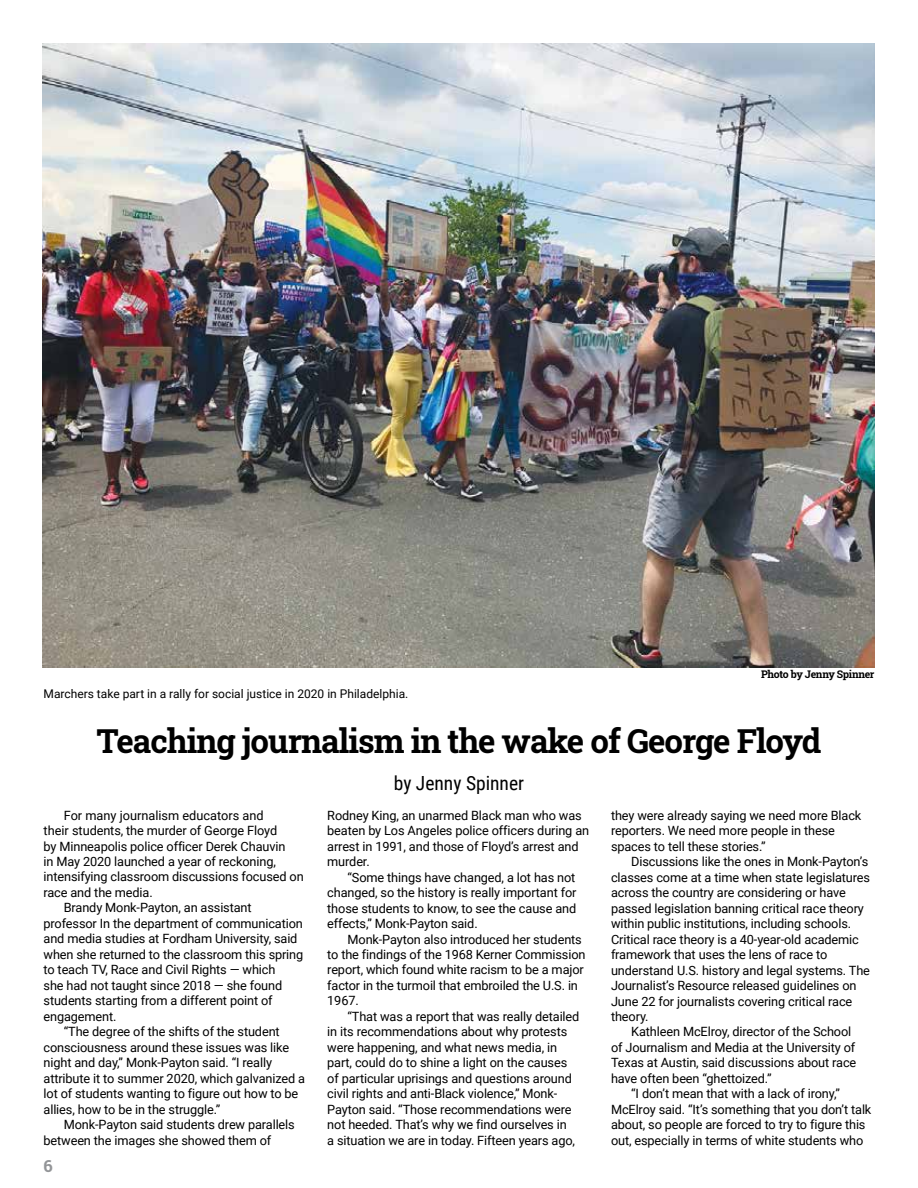
<style>
.page{position:relative;width:918px;height:1188px;background:#fff}
.page>*{position:absolute;margin:0;border:0;box-sizing:border-box;transform-origin:0 0}
.t1{font:33px "Roboto Slab";letter-spacing:-.03em;color:#000}
.t2{font:19.5px "Roboto Condensed";color:#000}
.t3{font:16.5px "Roboto Slab";color:#939598}
.t4{font:12.75px/15.5px "Roboto";letter-spacing:-.01em;color:#000}
.t5{font:12px "Roboto";color:#000}
.t6{font:10.5px "Roboto Slab";letter-spacing:-.03em;color:#000}
</style>
<div class="page">
<img style="left:43px;top:44px;width:831px;height:623px">
<p class="t5" style="left:44px;top:686px;width:366px">Marchers take part in a rally for social justice in 2020 in Philadelphia.</p>
<p class="t6" style="left:761px;top:667px;width:115px">Photo by Jenny Spinner</p>
<h1 class="t1" style="left:96px;top:719px;width:727px">Teaching journalism in the wake of George Floyd</h1>
<h2 class="t2" style="left:394px;top:770px;width:132px">by Jenny Spinner</h2>
<p class="t4" style="left:64px;top:807px;width:201px">For many journalism educators and</p>
<p class="t4" style="left:44px;top:822px;width:235px">their students, the murder of George Floyd</p>
<p class="t4" style="left:44px;top:838px;width:243px">by Minneapolis police officer Derek Chauvin</p>
<p class="t4" style="left:44px;top:853px;width:234px">in May 2020 launched a year of reckoning,</p>
<p class="t4" style="left:44px;top:869px;width:262px">intensifying classroom discussions focused on</p>
<p class="t4" style="left:44px;top:884px;width:111px">race and the media.</p>
<p class="t4" style="left:64px;top:900px;width:189px">Brandy Monk-Payton, an assistant</p>
<p class="t4" style="left:44px;top:915px;width:261px">professor In the department of communication</p>
<p class="t4" style="left:44px;top:931px;width:255px">and media studies at Fordham University, said</p>
<p class="t4" style="left:44px;top:946px;width:261px">when she returned to the classroom this spring</p>
<p class="t4" style="left:44px;top:962px;width:233px">to teach TV, Race and Civil Rights — which</p>
<p class="t4" style="left:44px;top:977px;width:240px">she had not taught since 2018 — she found</p>
<p class="t4" style="left:44px;top:993px;width:231px">students starting from a different point of</p>
<p class="t4" style="left:44px;top:1008px;width:75px">engagement.</p>
<p class="t4" style="left:64px;top:1024px;width:217px">“The degree of the shifts of the student</p>
<p class="t4" style="left:44px;top:1039px;width:247px">consciousness around these issues was like</p>
<p class="t4" style="left:44px;top:1054px;width:230px">night and day,” Monk-Payton said. “I really</p>
<p class="t4" style="left:44px;top:1070px;width:263px">attribute it to summer 2020, which galvanized a</p>
<p class="t4" style="left:44px;top:1085px;width:256px">lot of students wanting to figure out how to be</p>
<p class="t4" style="left:44px;top:1101px;width:178px">allies, how to be in the struggle.”</p>
<p class="t4" style="left:64px;top:1116px;width:233px">Monk-Payton said students drew parallels</p>
<p class="t4" style="left:44px;top:1132px;width:229px">between the images she showed them of</p>
<p class="t3" style="left:44px;top:1155px;width:11px">6</p>
<p class="t4" style="left:327px;top:807px;width:263px">Rodney King, an unarmed Black man who was beaten by Los Angeles police officers during an arrest in 1991, and those of Floyd’s arrest and murder.</p>
<p class="t4" style="left:327px;top:869px;width:251px;text-align:justify;text-indent:20px">“Some things have changed, a lot has not changed, so the history is really important for those students to know, to see the cause and effects,” Monk-Payton said.</p>
<p class="t4" style="left:327px;top:931px;width:260px;text-indent:20px">Monk-Payton also introduced her students to the findings of the 1968 Kerner Commission report, which found white racism to be a major factor in the turmoil that embroiled the U.S. in 1967.</p>
<p class="t4" style="left:327px;top:1008px;width:254px;text-indent:20px">“That was a report that was really detailed in its recommendations about why protests were happening, and what news media, in part, could do to shine a light on the causes of particular uprisings and questions around civil rights and anti-Black violence,” Monk-Payton said. “Those recommendations were not heeded. That’s why we find ourselves in<br>a situation we are in today. Fifteen years ago,</p>
<p class="t4" style="left:611px;top:807px;width:252px">they were already saying we need more Black reporters. We need more people in these spaces to tell these stories.”</p>
<p class="t4" style="left:611px;top:853px;width:261px;text-indent:20px">Discussions like the ones in Monk-Payton’s classes come at a time when state legislatures across the country are considering or have passed legislation banning critical race theory within public institutions, including schools.<br>Critical race theory is a 40-year-old academic framework that uses the lens of race to understand U.S. history and legal systems. The Journalist’s Resource released guidelines on June 22 for journalists covering critical race theory.</p>
<p class="t4" style="left:611px;top:1024px;width:247px;text-indent:20px">Kathleen McElroy, director of the School of Journalism and Media at the University of Texas at Austin, said discussions about race have often been “ghettoized.”</p>
<p class="t4" style="left:611px;top:1086px;width:262px;text-indent:20px">“I don’t mean that with a lack of irony,” McElroy said. “It’s something that you don’t talk about, so people are forced to try to figure this out, especially in terms of white students who</p>
</div>
